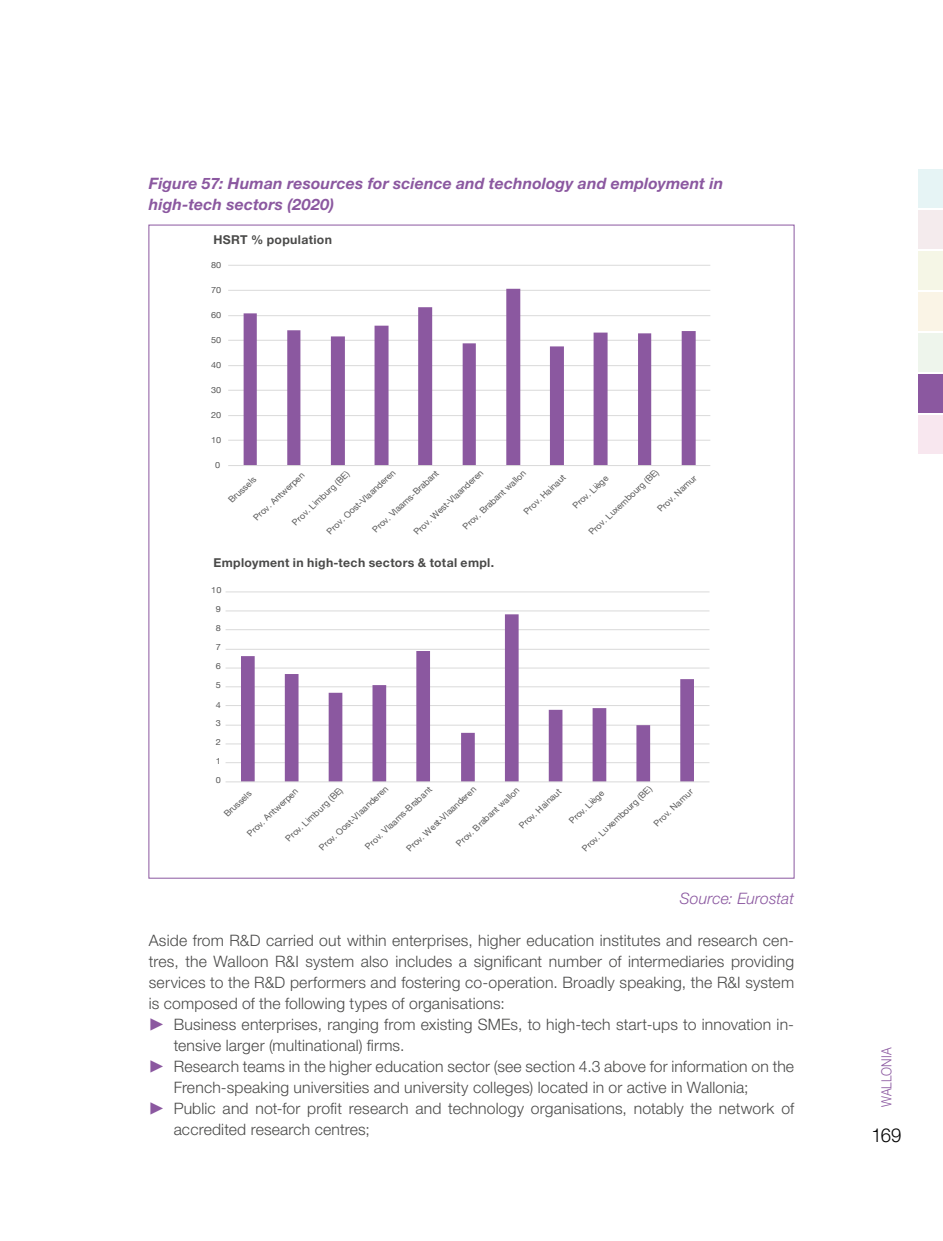
<style>
.page{position:relative;width:943px;height:1241px;background:#fff}
.page>*{position:absolute;margin:0;border:0;box-sizing:border-box;transform-origin:0 0}
.t1{font:300 19.25px "Helvetica Neue LT Std";color:#000;scale:.96 1}
.t2{font:300 15.75px "Helvetica Neue LT Std";letter-spacing:.01em;color:#4a4a49}
.t3{font:italic 700 15.75px/21px "Helvetica Neue LT Std";letter-spacing:.01em;color:#8b58a0}
.t4{font:italic 300 15.75px "Helvetica Neue LT Std";letter-spacing:.005em;color:#8b58a0}
.t5{font:300 14px "Helvetica Neue LT Std";letter-spacing:.01em;color:#8b58a0;scale:.86 1}
.t6{font:700 12.25px "Helvetica Neue LT Std";letter-spacing:.025em;color:#4a4a49}
.t7{font:8.75px "Helvetica Neue";color:#595959}
.t8{font:8.58px "Helvetica Neue";color:#595959;scale:1.07 1}
.s1{color:#8b58a0}
</style>
<div class="page">
<div style="left:918px;top:169px;width:25px;height:38px;background:#e6f4f5"></div>
<div style="left:918px;top:210px;width:25px;height:38px;background:#f4ebed"></div>
<div style="left:918px;top:251px;width:25px;height:38px;background:#f5f6e6"></div>
<div style="left:918px;top:292px;width:25px;height:38px;background:#faf4e6"></div>
<div style="left:918px;top:333px;width:25px;height:38px;background:#eef5ec"></div>
<div style="left:918px;top:374px;width:25px;height:38px;background:#8b58a0"></div>
<div style="left:918px;top:415px;width:25px;height:38px;background:#f8e7ef"></div>
<hr style="left:228px;top:440px;width:482px;height:1px;background:#d9d9d9">
<hr style="left:228px;top:415px;width:482px;height:1px;background:#d9d9d9">
<hr style="left:228px;top:390px;width:482px;height:1px;background:#d9d9d9">
<hr style="left:228px;top:365px;width:482px;height:1px;background:#d9d9d9">
<hr style="left:228px;top:340px;width:482px;height:1px;background:#d9d9d9">
<hr style="left:228px;top:315px;width:482px;height:1px;background:#d9d9d9">
<hr style="left:228px;top:290px;width:482px;height:1px;background:#d9d9d9">
<hr style="left:228px;top:265px;width:482px;height:1px;background:#d9d9d9">
<svg style="left:243px;top:289px;width:452px;height:176px"></svg>
<hr style="left:228px;top:465px;width:482px;height:1px;background:#d9d9d9">
<hr style="left:225px;top:762px;width:484px;height:1px;background:#d9d9d9">
<hr style="left:225px;top:743px;width:484px;height:1px;background:#d9d9d9">
<hr style="left:225px;top:724px;width:484px;height:1px;background:#d9d9d9">
<hr style="left:225px;top:705px;width:484px;height:1px;background:#d9d9d9">
<hr style="left:225px;top:686px;width:484px;height:1px;background:#d9d9d9">
<hr style="left:225px;top:667px;width:484px;height:1px;background:#d9d9d9">
<hr style="left:225px;top:648px;width:484px;height:1px;background:#d9d9d9">
<hr style="left:225px;top:629px;width:484px;height:1px;background:#d9d9d9">
<hr style="left:225px;top:610px;width:484px;height:1px;background:#d9d9d9">
<hr style="left:225px;top:591px;width:484px;height:1px;background:#d9d9d9">
<svg style="left:241px;top:614px;width:453px;height:167px"></svg>
<hr style="left:225px;top:781px;width:484px;height:1px;background:#d9d9d9">
<p class="t3" style="left:149px;top:173px;width:576px">Figure 57: Human resources for science and technology and employment in high-tech sectors (2020)</p>
<p class="t6" style="left:213px;top:232px;width:120px">HSRT % population</p>
<p class="t8" style="left:211px;top:259px;width:11px">80</p>
<p class="t8" style="left:211px;top:283px;width:11px">70</p>
<p class="t8" style="left:211px;top:309px;width:11px">60</p>
<p class="t8" style="left:211px;top:333px;width:11px">50</p>
<p class="t8" style="left:211px;top:358px;width:11px">40</p>
<p class="t8" style="left:211px;top:384px;width:11px">30</p>
<p class="t8" style="left:211px;top:408px;width:11px">20</p>
<p class="t8" style="left:211px;top:434px;width:11px">10</p>
<p class="t8" style="left:215px;top:458px;width:6px">0</p>
<p class="t7" style="left:586px;top:528px;width:93px;rotate:-43deg">Prov. Luxembourg (BE)</p>
<p class="t7" style="left:370px;top:526px;width:88px;rotate:-43deg">Prov. Vlaams-Brabant</p>
<p class="t7" style="left:411px;top:528px;width:93px;rotate:-43deg">Prov. West-Vlaanderen</p>
<p class="t7" style="left:324px;top:527px;width:91px;rotate:-43deg">Prov. Oost-Vlaanderen</p>
<p class="t7" style="left:289px;top:518px;width:76px;rotate:-43deg">Prov. Limburg (BE)</p>
<p class="t7" style="left:460px;top:523px;width:84px;rotate:-43deg">Prov. Brabant wallon</p>
<p class="t7" style="left:251px;top:514px;width:67px;rotate:-43deg">Prov. Antwerpen</p>
<p class="t7" style="left:521px;top:507px;width:55px;rotate:-43deg">Prov. Hainaut</p>
<p class="t7" style="left:570px;top:502px;width:46px;rotate:-43deg">Prov. Liège</p>
<p class="t7" style="left:654px;top:505px;width:51px;rotate:-43deg">Prov. Namur</p>
<p class="t7" style="left:226px;top:496px;width:35px;rotate:-43deg">Brussels</p>
<p class="t8" style="left:211px;top:551px;width:11px">10</p>
<p class="t6" style="left:213px;top:554px;width:282px">Employment in high-tech sectors &amp; total empl.</p>
<p class="t8" style="left:211px;top:584px;width:11px">10</p>
<p class="t8" style="left:216px;top:589px;width:6px">8</p>
<p class="t8" style="left:216px;top:602px;width:6px">9</p>
<p class="t8" style="left:216px;top:609px;width:6px">7</p>
<p class="t8" style="left:216px;top:621px;width:6px">8</p>
<p class="t8" style="left:216px;top:627px;width:6px">6</p>
<p class="t8" style="left:216px;top:641px;width:6px">7</p>
<p class="t8" style="left:216px;top:646px;width:6px">5</p>
<p class="t8" style="left:216px;top:659px;width:6px">6</p>
<p class="t8" style="left:216px;top:666px;width:6px">4</p>
<p class="t8" style="left:216px;top:678px;width:6px">5</p>
<p class="t8" style="left:216px;top:684px;width:6px">3</p>
<p class="t8" style="left:216px;top:698px;width:6px">4</p>
<p class="t8" style="left:216px;top:703px;width:6px">2</p>
<p class="t8" style="left:216px;top:717px;width:6px">3</p>
<p class="t8" style="left:216px;top:722px;width:6px">1</p>
<p class="t8" style="left:216px;top:735px;width:6px">2</p>
<p class="t8" style="left:216px;top:741px;width:6px">0</p>
<p class="t8" style="left:216px;top:754px;width:6px">1</p>
<p class="t8" style="left:216px;top:774px;width:6px">0</p>
<p class="t7" style="left:579px;top:845px;width:93px;rotate:-43deg">Prov. Luxembourg (BE)</p>
<p class="t7" style="left:651px;top:819px;width:52px;rotate:-43deg">Prov. Namur</p>
<p class="t7" style="left:362px;top:842px;width:89px;rotate:-43deg">Prov. Vlaams-Brabant</p>
<p class="t7" style="left:316px;top:844px;width:92px;rotate:-43deg">Prov. Oost-Vlaanderen</p>
<p class="t7" style="left:404px;top:845px;width:93px;rotate:-43deg">Prov. West-Vlaanderen</p>
<p class="t7" style="left:283px;top:835px;width:76px;rotate:-43deg">Prov. Limburg (BE)</p>
<p class="t7" style="left:453px;top:840px;width:84px;rotate:-43deg">Prov. Brabant wallon</p>
<p class="t7" style="left:516px;top:822px;width:55px;rotate:-43deg">Prov. Hainaut</p>
<p class="t7" style="left:566px;top:817px;width:46px;rotate:-43deg">Prov. Liège</p>
<p class="t7" style="left:244px;top:829px;width:67px;rotate:-43deg">Prov. Antwerpen</p>
<p class="t7" style="left:221px;top:810px;width:35px;rotate:-43deg">Brussels</p>
<p class="t4" style="left:679px;top:888px;width:116px">Source: Eurostat</p>
<p class="t2" style="left:149px;top:930px;width:646px">Aside from R&amp;D carried out within enterprises, higher education institutes and research cen-</p>
<p class="t2" style="left:149px;top:951px;width:646px">tres, the Walloon R&amp;I system also includes a significant number of intermediaries providing</p>
<p class="t2" style="left:149px;top:972px;width:646px">services to the R&amp;D performers and fostering co-operation. Broadly speaking, the R&amp;I system</p>
<p class="t2" style="left:149px;top:993px;width:357px">is composed of the following types of organisations:</p>
<p class="t2" style="left:149px;top:1014px;width:646px"><span class="s1">▶</span> Business enterprises, ranging from existing SMEs, to high-tech start-ups to innovation in-</p>
<p class="t2" style="left:174px;top:1035px;width:232px">tensive larger (multinational) firms.</p>
<p class="t2" style="left:149px;top:1056px;width:646px"><span class="s1">▶</span> Research teams in the higher education sector (see section 4.3 above for information on the</p>
<p class="t2" style="left:174px;top:1077px;width:576px">French-speaking universities and university colleges) located in or active in Wallonia;</p>
<p class="t2" style="left:149px;top:1098px;width:646px"><span class="s1">▶</span> Public and not-for profit research and technology organisations, notably the network of</p>
<p class="t2" style="left:174px;top:1119px;width:198px">accredited research centres;</p>
<p class="t5" style="left:877px;top:1106px;width:71px;rotate:-90deg">WALLONIA</p>
<p class="t1" style="left:871px;top:1122px;width:32px">169</p>
</div>
